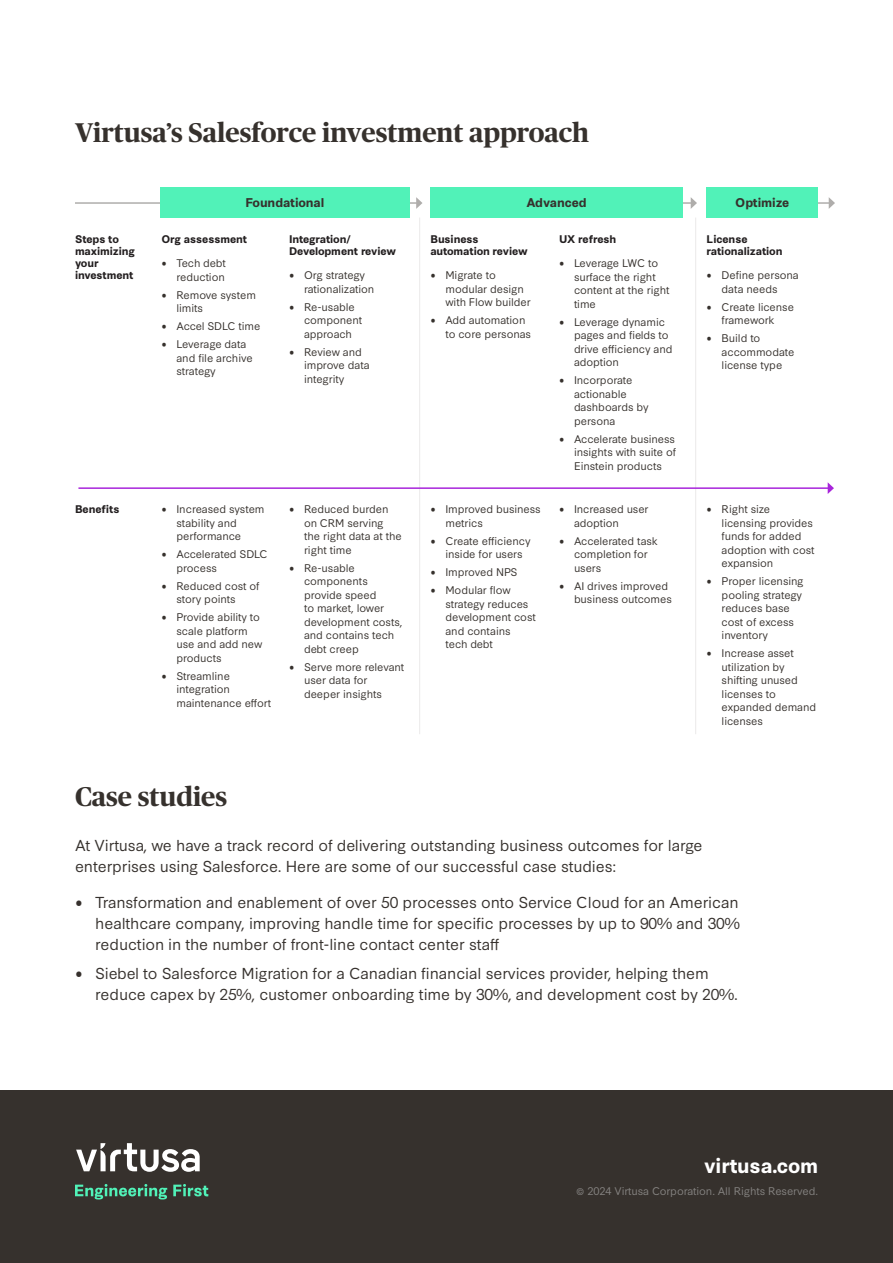
<style>
.page{position:relative;width:893px;height:1263px;background:#fff}
.page>*{position:absolute;margin:0;border:0;box-sizing:border-box;transform-origin:0 0}
.H2_-_Headline{font:700 27px "Publico Headline";color:#36312d}
.t1{font:700 19.5px "Synthese";letter-spacing:-.005em;color:#fff}
.Body_Copy{font:15px/21px "Synthese";letter-spacing:-.01em;color:#36312d}
.Body_Copy-2{font:700 12px "Synthese";letter-spacing:-.01em;color:#36312d}
.t2{font:10.5px/13.5px "Synthese";letter-spacing:-.01em;color:#36312d}
.Body_copy_S{font:700 10.5px/12px "Synthese";letter-spacing:-.01em;color:#231f20}
.Body_Copy-3{font:10.5px "Synthese";letter-spacing:-.01em;color:#858381}
</style>
<div class="page">
<div style="left:0;top:1091px;width:893px;height:172px;background:#36312d"></div>
<hr style="left:419px;top:218px;width:1px;height:516px;background:#ebeaea">
<hr style="left:695px;top:218px;width:1px;height:516px;background:#ebeaea">
<hr style="left:78px;top:487px;width:750px;height:2px;background:#a825db">
<svg style="left:828px;top:482px;width:6px;height:12px"></svg>
<hr style="left:75px;top:202px;width:342px;height:2px;background:#afadab">
<svg style="left:416px;top:197px;width:6px;height:12px"></svg>
<hr style="left:443px;top:202px;width:248px;height:2px;background:#afadab">
<svg style="left:691px;top:197px;width:6px;height:12px"></svg>
<hr style="left:712px;top:202px;width:117px;height:2px;background:#afadab">
<svg style="left:829px;top:197px;width:6px;height:12px"></svg>
<div style="left:160px;top:188px;width:250px;height:30px;background:#51f2b8"></div>
<div style="left:430px;top:188px;width:252px;height:30px;background:#51f2b8"></div>
<div style="left:707px;top:188px;width:111px;height:30px;background:#51f2b8"></div>
<svg style="left:75px;top:1184px;width:133px;height:15px"></svg>
<svg style="left:76px;top:1143px;width:124px;height:29px"></svg>
<p class="H2_-_Headline" style="left:75px;top:113px;width:516px">Virtusa’s Salesforce investment approach</p>
<p class="Body_Copy-2" style="left:245px;top:193px;width:80px">Foundational</p>
<p class="Body_Copy-2" style="left:526px;top:193px;width:62px">Advanced</p>
<p class="Body_Copy-2" style="left:735px;top:193px;width:56px">Optimize</p>
<p class="Body_copy_S" style="left:75px;top:233px;width:61px">Steps to maximizing your investment</p>
<p class="Body_copy_S" style="left:161px;top:233px;width:87px">Org assessment</p>
<p class="t2" style="left:161px;top:256px;width:66px;text-align:right">• Tech debt reduction</p>
<p class="t2" style="left:176px;top:287px;width:81px;text-indent:-15px">• Remove system limits</p>
<p class="t2" style="left:161px;top:319px;width:100px">• Accel SDLC time</p>
<p class="t2" style="left:176px;top:337px;width:78px;text-indent:-15px">• Leverage data and file archive strategy</p>
<p class="Body_copy_S" style="left:289px;top:233px;width:109px">Integration/<br>Development review</p>
<p class="t2" style="left:304px;top:268px;width:72px;text-indent:-15px">• Org strategy rationalization</p>
<p class="t2" style="left:304px;top:299px;width:60px;text-indent:-15px">• Re-usable component approach</p>
<p class="t2" style="left:304px;top:344px;width:67px;text-indent:-15px">• Review and improve data integrity</p>
<p class="Body_copy_S" style="left:430px;top:233px;width:99px">Business automation review</p>
<p class="t2" style="left:445px;top:268px;width:87px;text-indent:-15px">• Migrate to modular design with Flow builder</p>
<p class="t2" style="left:445px;top:313px;width:87px;text-indent:-15px">• Add automation to core personas</p>
<p class="Body_copy_S" style="left:559px;top:233px;width:59px">UX refresh</p>
<p class="t2" style="left:574px;top:256px;width:97px;text-indent:-15px">• Leverage LWC to surface the right content at the right time</p>
<p class="t2" style="left:574px;top:314px;width:100px;text-indent:-15px">• Leverage dynamic pages and fields to drive efficiency and adoption</p>
<p class="t2" style="left:574px;top:373px;width:76px;text-indent:-15px">• Incorporate actionable dashboards by persona</p>
<p class="t2" style="left:574px;top:431px;width:104px;text-align:justify;text-indent:-15px">• Accelerate business insights with suite of Einstein products</p>
<p class="Body_copy_S" style="left:707px;top:233px;width:77px">License rationalization</p>
<p class="t2" style="left:707px;top:268px;width:94px;text-align:center">• Define persona data needs</p>
<p class="t2" style="left:707px;top:299px;width:89px;text-align:center">• Create license framework</p>
<p class="t2" style="left:722px;top:331px;width:74px;text-indent:-15px">• Build to accommodate license type</p>
<p class="Body_copy_S" style="left:75px;top:502px;width:46px">Benefits</p>
<p class="t2" style="left:176px;top:502px;width:90px;text-indent:-15px">• Increased system stability and performance</p>
<p class="t2" style="left:176px;top:547px;width:93px;text-indent:-15px">• Accelerated SDLC process</p>
<p class="t2" style="left:176px;top:578px;width:84px;text-indent:-15px">• Reduced cost of story points</p>
<p class="t2" style="left:176px;top:610px;width:88px;text-indent:-15px">• Provide ability to scale platform use and add new products</p>
<p class="t2" style="left:176px;top:668px;width:96px;text-indent:-15px">• Streamline integration maintenance effort</p>
<p class="t2" style="left:304px;top:502px;width:99px;text-indent:-15px">• Reduced burden on CRM serving the right data at the right time</p>
<p class="t2" style="left:304px;top:560px;width:100px;text-indent:-15px">• Re-usable components provide speed<br>to market, lower development costs, and contains tech debt creep</p>
<p class="t2" style="left:304px;top:659px;width:102px;text-indent:-15px">• Serve more relevant user data for deeper insights</p>
<p class="t2" style="left:445px;top:502px;width:97px;text-indent:-15px">• Improved business metrics</p>
<p class="t2" style="left:445px;top:533px;width:87px;text-indent:-15px">• Create efficiency inside for users</p>
<p class="t2" style="left:430px;top:565px;width:88px">• Improved NPS</p>
<p class="t2" style="left:445px;top:583px;width:92px;text-indent:-15px">• Modular flow strategy reduces development cost and contains<br>tech debt</p>
<p class="t2" style="left:574px;top:502px;width:76px;text-indent:-15px">• Increased user adoption</p>
<p class="t2" style="left:574px;top:533px;width:85px;text-indent:-15px">• Accelerated task completion for users</p>
<p class="t2" style="left:574px;top:578px;width:99px;text-indent:-15px">• AI drives improved business outcomes</p>
<p class="t2" style="left:722px;top:502px;width:94px;text-indent:-15px">• Right size licensing provides funds for added adoption with cost expansion</p>
<p class="t2" style="left:722px;top:574px;width:83px;text-indent:-15px">• Proper licensing pooling strategy reduces base cost of excess inventory</p>
<p class="t2" style="left:722px;top:646px;width:96px;text-indent:-15px">• Increase asset utilization by shifting unused licenses to expanded demand licenses</p>
<p class="H2_-_Headline" style="left:75px;top:778px;width:154px">Case studies</p>
<p class="Body_Copy" style="left:75px;top:834px;width:629px">At Virtusa, we have a track record of delivering outstanding business outcomes for large enterprises using Salesforce. Here are some of our successful case studies:</p>
<p class="Body_Copy" style="left:95px;top:891px;width:646px;text-align:justify;text-indent:-20px">• Transformation and enablement of over 50 processes onto Service Cloud for an American healthcare company, improving handle time for specific processes by up to 90% and 30% reduction in the number of front-line contact center staff</p>
<p class="Body_Copy" style="left:95px;top:961px;width:644px;text-indent:-20px">• Siebel to Salesforce Migration for a Canadian financial services provider, helping them reduce capex by 25%, customer onboarding time by 30%, and development cost by 20%.</p>
<p class="t1" style="left:704px;top:1150px;width:116px">virtusa.com</p>
<p class="Body_Copy-3" style="left:576px;top:1182px;width:243px">© 2024 Virtusa Corporation. All Rights Reserved.</p>
</div>
